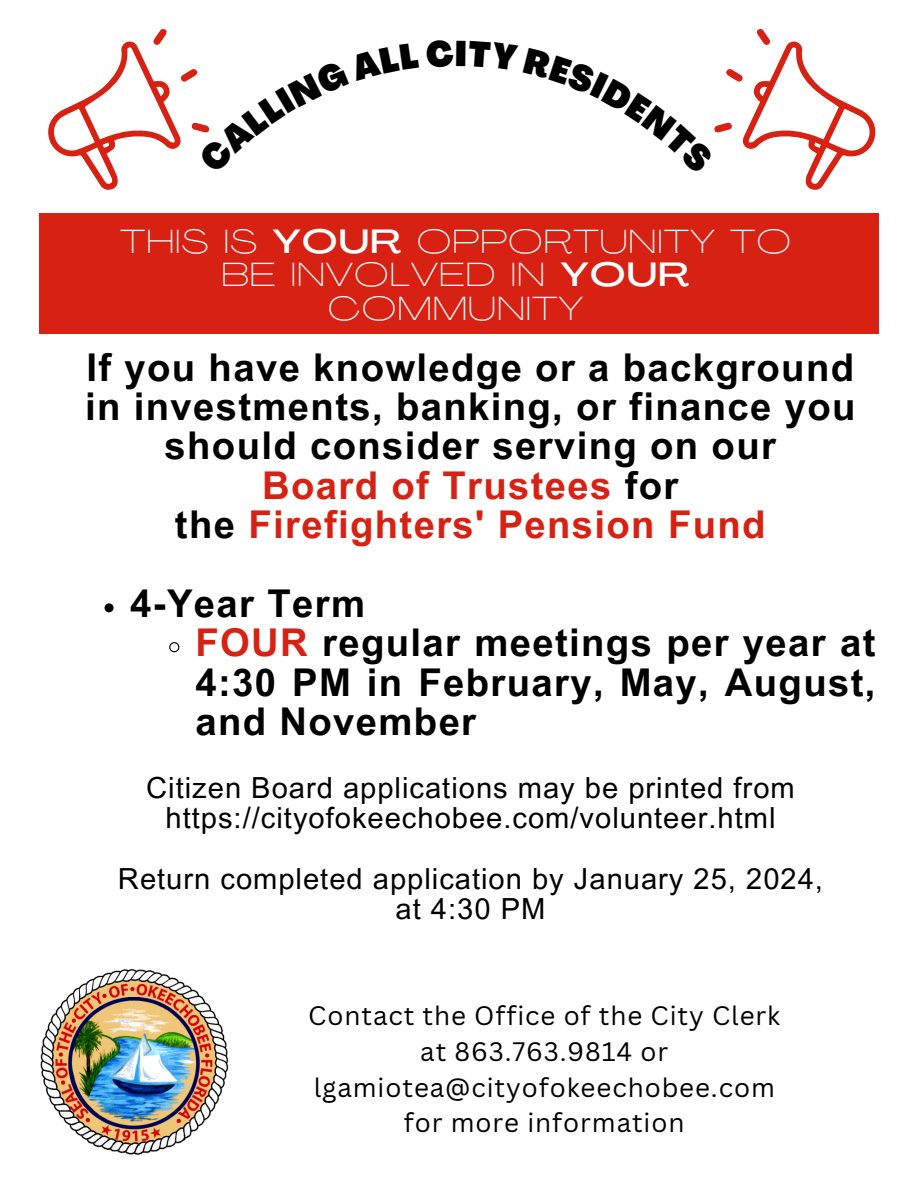
<style>
.page{position:relative;width:918px;height:1188px;background:#fff}
.page>*{position:absolute;margin:0;border:0;box-sizing:border-box;transform-origin:0 0}
.t1{font:700 38.25px/39.3px "Arial MT Pro";letter-spacing:.035em;color:#000;text-align:center}
.t2{font:700 38.25px "Arial MT Pro";letter-spacing:.035em;color:#d72113}
.t3{font:100 33.15px/33.8px "Agrandir Grand";letter-spacing:.05em;color:#fff;text-align:center}
.t4{font:29.1px/30.3px "Arial MT Pro";letter-spacing:.035em;color:#000;text-align:center}
.t5{font:25.95px/35.7px "Canva Sans";letter-spacing:.035em;color:#000;text-align:center}
.s1{font-weight:500}
.s2{color:#000}
.s3{color:#d72113}
</style>
<div class="page">
<img style="left:40px;top:970px;width:188px;height:184px">
<div style="left:39px;top:213px;width:840px;height:120px;background:#d72113"></div>
<svg style="left:105px;top:603px;width:9px;height:9px"></svg>
<svg style="left:169px;top:642px;width:11px;height:11px"></svg>
<svg style="left:48px;top:29px;width:162px;height:161px"></svg>
<svg style="left:714px;top:29px;width:162px;height:161px"></svg>
<p class="t3" style="left:120px;top:228px;width:672px">THIS IS <span class="s1">YOUR</span> OPPORTUNITY TO<br>BE INVOLVED IN <span class="s1">YOUR<br></span>COMMUNITY</p>
<p class="t1" style="left:85px;top:352px;width:772px">If you have knowledge or a background in investments, banking, or finance you should consider serving on our</p>
<p class="t2" style="left:262px;top:471px;width:418px">Board of Trustees <span class="s2">for</span></p>
<p class="t2" style="left:175px;top:510px;width:592px"><span class="s2">the</span> Firefighters' Pension Fund</p>
<p class="t1" style="left:130px;top:589px;width:236px">4-Year Term</p>
<p class="t1" style="left:195px;top:628px;width:682px;text-align:justify"><span class="s3">FOUR</span> regular meetings per year at 4:30 PM in February, May, August, and November</p>
<p class="t4" style="left:146px;top:776px;width:650px">Citizen Board applications may be printed from https://cityofokeechobee.com/volunteer.html</p>
<p class="t4" style="left:118px;top:867px;width:706px">Return completed application by January 25, 2024,</p>
<p class="t4" style="left:396px;top:898px;width:151px">at 4:30 PM</p>
<p class="t5" style="left:308px;top:997px;width:473px">Contact the Office of the City Clerk</p>
<p class="t5" style="left:314px;top:1033px;width:463px">at 863.763.9814 or lgamiotea@cityofokeechobee.com</p>
<p class="t5" style="left:404px;top:1105px;width:282px">for more information</p>
</div>
